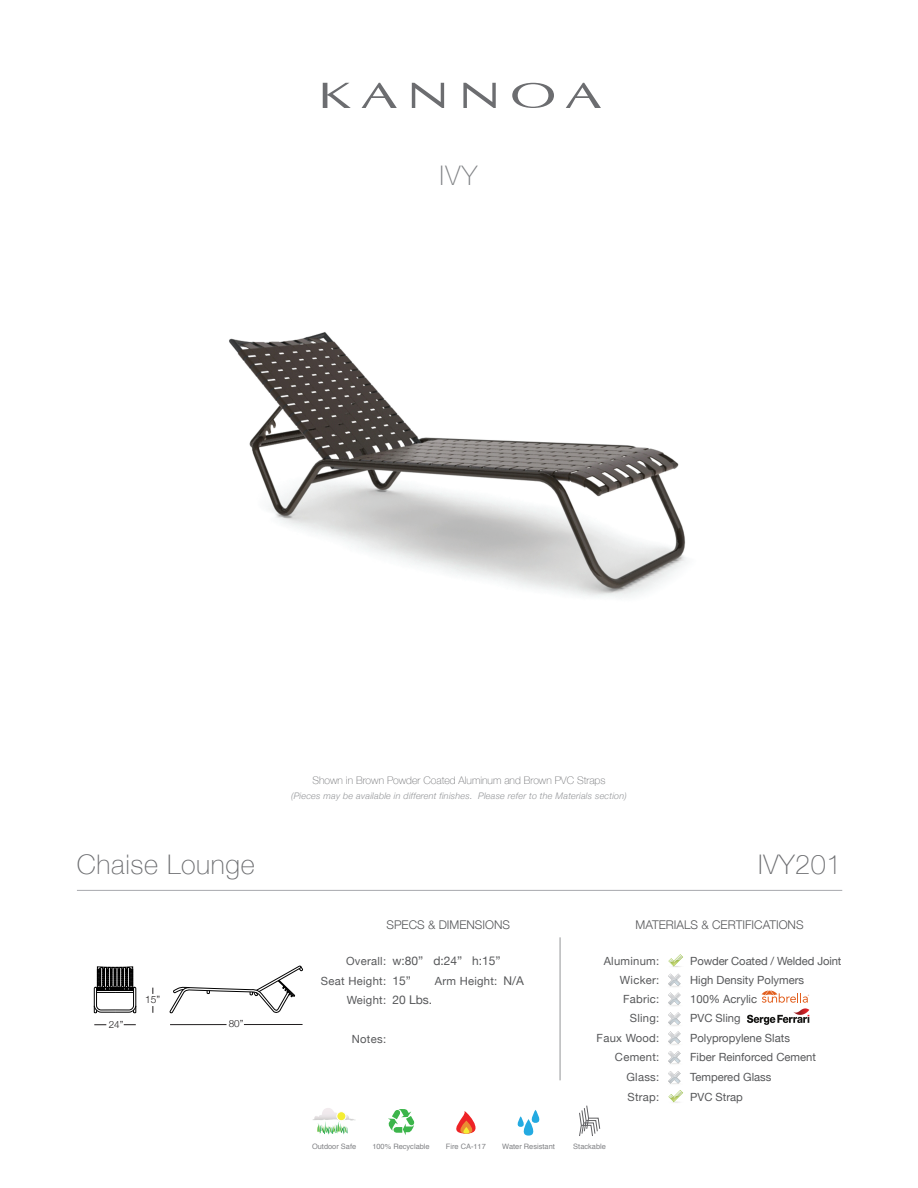
<style>
.page{position:relative;width:918px;height:1188px;background:#fff}
.page>*{position:absolute;margin:0;border:0;box-sizing:border-box;transform-origin:0 0}
.t1{font:100 27px "Helvetica Neue";letter-spacing:.025em;color:#6c6d70}
.t2{font:100 27px "Helvetica Neue";color:#808285}
.t3{font:300 12px "Helvetica Neue";color:#57585a}
.t4{font:12px "Helvetica Neue";color:#57585a}
.t5{font:11.25px/19.6px "Helvetica Neue";color:#57585a}
.t6{font:11.25px/19.5px "Helvetica Neue";letter-spacing:.025em;color:#57585a;text-align:right}
.t7{font:100 10.5px "Helvetica Neue";color:#6c6d70}
.t8{font:300 10.05px "Helvetica Neue";color:#201d1e}
.t9{font:300 9.9px "Helvetica Neue";color:#201d1e}
.t10{font:italic 300 9px "Helvetica Neue";letter-spacing:.025em;color:#939598}
.t11{font:7.35px "Helvetica";color:#818285}
</style>
<div class="page">
<svg style="left:762px;top:990px;width:47px;height:13px"></svg>
<svg style="left:323px;top:83px;width:28px;height:25px"></svg>
<svg style="left:362px;top:83px;width:35px;height:25px"></svg>
<svg style="left:566px;top:83px;width:35px;height:25px"></svg>
<svg style="left:412px;top:83px;width:32px;height:25px"></svg>
<svg style="left:463px;top:83px;width:33px;height:25px"></svg>
<svg style="left:512px;top:83px;width:42px;height:25px"></svg>
<hr style="left:77px;top:890px;width:765px;height:1px;background:#a8a9ad">
<svg style="left:668px;top:954px;width:15px;height:13px"></svg>
<svg style="left:668px;top:1051px;width:13px;height:13px"></svg>
<svg style="left:668px;top:1071px;width:15px;height:31px"></svg>
<svg style="left:668px;top:1012px;width:13px;height:13px"></svg>
<svg style="left:668px;top:974px;width:13px;height:31px"></svg>
<svg style="left:668px;top:1031px;width:13px;height:13px"></svg>
<hr style="left:560px;top:937px;width:1px;height:143px;background:#939598">
<img style="left:747px;top:1008px;width:63px;height:17px">
<svg style="left:388px;top:1109px;width:27px;height:26px"></svg>
<img style="left:313px;top:1108px;width:42px;height:13px">
<svg style="left:317px;top:1121px;width:31px;height:14px"></svg>
<div style="left:337px;top:1112px;width:9px;height:9px;background:#f4ed33;border-radius:50%"></div>
<div style="left:337px;top:1111px;width:9px;height:10px;border:1px solid #fff;border-radius:50%"></div>
<svg style="left:517px;top:1110px;width:23px;height:26px"></svg>
<svg style="left:456px;top:1111px;width:20px;height:23px"></svg>
<svg style="left:579px;top:1105px;width:22px;height:31px"></svg>
<svg style="left:169px;top:965px;width:134px;height:49px"></svg>
<svg style="left:94px;top:966px;width:42px;height:47px"></svg>
<svg style="left:94px;top:1024px;width:12px;height:1px"></svg>
<svg style="left:124px;top:1024px;width:12px;height:1px"></svg>
<hr style="left:170px;top:1024px;width:57px;height:1px;background:#201d1e">
<hr style="left:244px;top:1024px;width:59px;height:1px;background:#201d1e">
<img style="left:229px;top:332px;width:458px;height:266px">
<h1 class="t2" style="left:439px;top:154px;width:39px">IVY</h1>
<p class="t7" style="left:313px;top:772px;width:294px">Shown in Brown Powder Coated Aluminum and Brown PVC Straps</p>
<p class="t10" style="left:291px;top:789px;width:337px">(Pieces may be available in different finishes. Please refer to the Materials section)</p>
<h1 class="t1" style="left:77px;top:844px;width:179px">Chaise Lounge</h1>
<h1 class="t1" style="left:758px;top:844px;width:85px">IVY201</h1>
<p class="t8" style="left:145px;top:991px;width:17px">15”</p>
<p class="t9" style="left:109px;top:1016px;width:16px">24”</p>
<p class="t9" style="left:229px;top:1016px;width:16px">80”</p>
<p class="t3" style="left:386px;top:915px;width:125px">SPECS &amp; DIMENSIONS</p>
<p class="t3" style="left:636px;top:915px;width:170px">MATERIALS &amp; CERTIFICATIONS</p>
<p class="t4" style="left:392px;top:952px;width:110px">w:80” d:24” h:15”</p>
<p class="t6" style="left:321px;top:952px;width:67px">Overall:<br>Seat Height:</p>
<p class="t4" style="left:392px;top:972px;width:20px">15”</p>
<p class="t4" style="left:504px;top:972px;width:22px">N/A</p>
<p class="t6" style="left:435px;top:971px;width:64px">Arm Height:</p>
<p class="t4" style="left:392px;top:992px;width:41px">20 Lbs.</p>
<p class="t5" style="left:347px;top:991px;width:41px">Weight:</p>
<p class="t5" style="left:352px;top:1030px;width:36px">Notes:</p>
<p class="t6" style="left:604px;top:952px;width:57px">Aluminum:</p>
<p class="t5" style="left:690px;top:952px;width:153px">Powder Coated / Welded Joint</p>
<p class="t6" style="left:597px;top:971px;width:64px">Wicker:<br>Fabric:<br>Sling:<br>Faux Wood:<br>Cement:<br>Glass:<br>Strap:</p>
<p class="t5" style="left:690px;top:971px;width:115px">High Density Polymers</p>
<p class="t5" style="left:690px;top:990px;width:68px">100% Acrylic</p>
<p class="t5" style="left:690px;top:1009px;width:127px">PVC Sling<br>Polypropylene Slats<br>Fiber Reinforced Cement<br>Tempered Glass<br>PVC Strap</p>
<p class="t11" style="left:312px;top:1141px;width:46px">Outdoor Safe</p>
<p class="t11" style="left:372px;top:1141px;width:59px">100% Recyclable</p>
<p class="t11" style="left:446px;top:1141px;width:41px">Fire CA-117</p>
<p class="t11" style="left:502px;top:1141px;width:54px">Water Resistant</p>
<p class="t11" style="left:573px;top:1141px;width:34px">Stackable</p>
</div>
